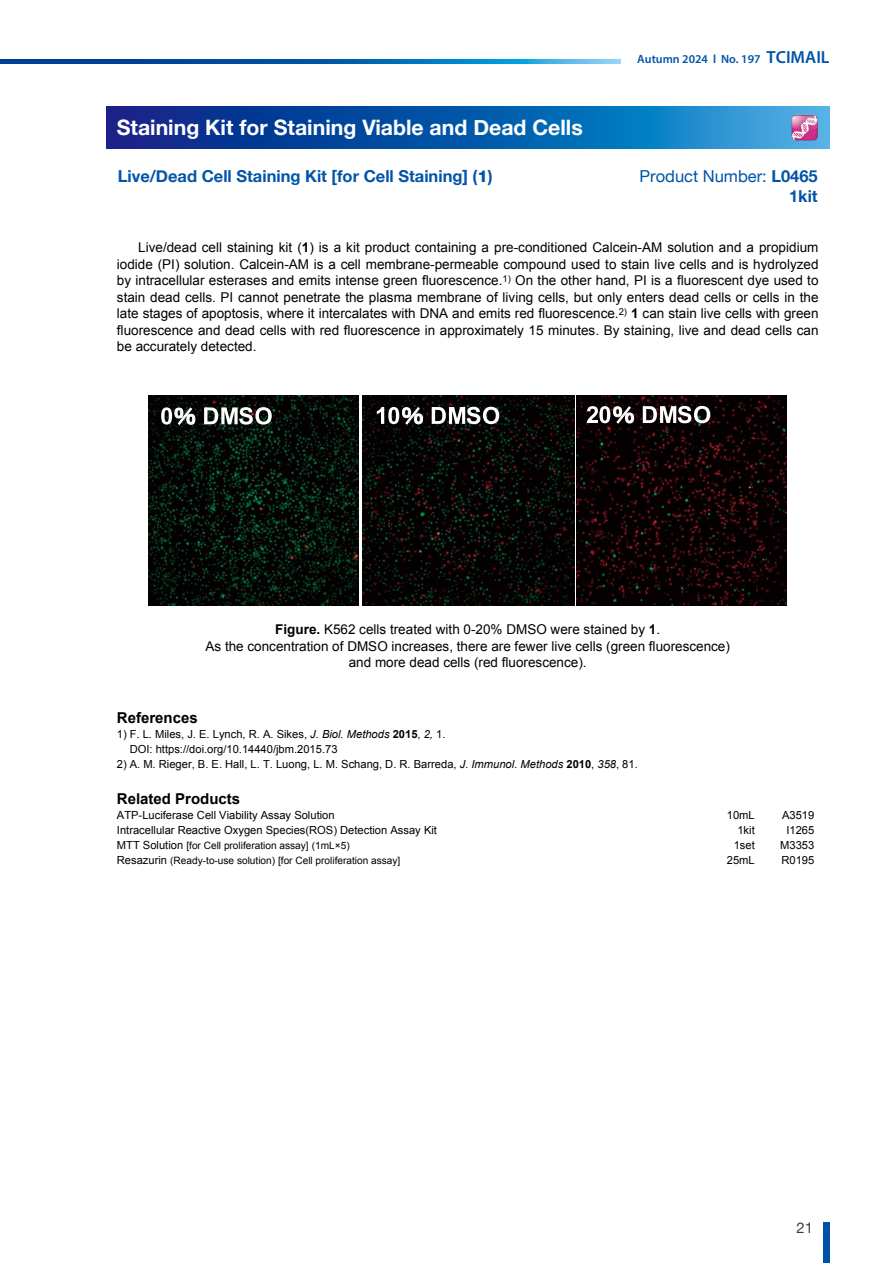
<style>
.page{position:relative;width:893px;height:1263px;background:#fff}
.page>*{position:absolute;margin:0;border:0;box-sizing:border-box;transform-origin:0 0}
.t1{font:700 21.3px "Helvetica Neue";color:#fff}
.t2{font:700 16.5px "Helvetica Neue";color:#0054a7}
.t3{font:16.5px/20.2px "Helvetica Neue";color:#0054a7;text-align:right}
.t4{font:700 15px "Arial";color:#000}
.t5{font:14.85px "Helvetica Neue";color:#3e3a39}
.t6{font:13.5px/16.5px "Arial";color:#000;text-align:justify}
.t7{font:600 12px "Myriad Pro";color:#0054a7}
.t8{font:11.1px/14.9px "Arial";color:#000}
.t9{font:10.05px "Arial";color:#000}
.s1{font-family:"Helvetica Neue LT Std";font-weight:800}
.s2{font-size:17.55px}
.s3{font-weight:700}
.s4{font-style:italic}
.s5{font-size:11.1px}
</style>
<div class="page">
<div style="left:823px;top:1222px;width:6px;height:41px;background:#0054a7"></div>
<img style="left:149px;top:395px;width:210px;height:211px">
<svg style="left:161px;top:407px;width:35px;height:18px"></svg>
<svg style="left:204px;top:407px;width:68px;height:18px"></svg>
<img style="left:363px;top:395px;width:211px;height:211px">
<svg style="left:377px;top:407px;width:46px;height:18px"></svg>
<svg style="left:432px;top:407px;width:67px;height:17px"></svg>
<img style="left:576px;top:395px;width:211px;height:211px">
<svg style="left:587px;top:406px;width:47px;height:18px"></svg>
<svg style="left:643px;top:406px;width:67px;height:17px"></svg>
<svg style="left:106px;top:106px;width:723px;height:43px;background:#0e5dad"></svg>
<img style="left:792px;top:115px;width:26px;height:25px">
<svg style="left:0;top:60px;width:621px;height:3px;background:#0e69b5"></svg>
<h1 class="t1" style="left:117px;top:111px;width:468px">Staining Kit for Staining Viable and Dead Cells</h1>
<p class="t2" style="left:118px;top:163px;width:376px">Live/Dead Cell Staining Kit [for Cell Staining] (<span class="s1">1</span>)</p>
<p class="t7" style="left:637px;top:52px;width:194px">Autumn 2024 l No. 197 <span class="s2">TCIMAIL</span></p>
<p class="t3" style="left:640px;top:167px;width:180px">Product Number: <span class="s3">L0465<br>1kit</span></p>
<p class="t6" style="left:117px;top:240px;width:703px;text-indent:21px">Live/dead cell staining kit (<span class="s3">1</span>) is a kit product containing a pre-conditioned Calcein-AM solution and a propidium iodide (PI) solution. Calcein-AM is a cell membrane-permeable compound used to stain live cells and is hydrolyzed by intracellular esterases and emits intense green fluorescence.<sup>1)</sup> On the other hand, PI is a fluorescent dye used to stain dead cells. PI cannot penetrate the plasma membrane of living cells, but only enters dead cells or cells in the late stages of apoptosis, where it intercalates with DNA and emits red fluorescence.<sup>2)</sup> <span class="s3">1</span> can stain live cells with green fluorescence and dead cells with red fluorescence in approximately 15 minutes. By staining, live and dead cells can be accurately detected.</p>
<p class="t6" style="left:205px;top:621px;width:526px;text-align:center"><span class="s3">Figure.</span> K562 cells treated with 0-20% DMSO were stained by <span class="s3">1</span>.<br>As the concentration of DMSO increases, there are fewer live cells (green fluorescence) and more dead cells (red fluorescence).</p>
<p class="t4" style="left:117px;top:708px;width:82px">References</p>
<p class="t8" style="left:130px;top:727px;width:317px;text-indent:-13px">1) F. L. Miles, J. E. Lynch, R. A. Sikes, <span class="s4">J. Biol. Methods</span> <span class="s3">2015</span>, <span class="s4">2,</span> 1.<br>DOI: https://doi.org/10.14440/jbm.2015.73</p>
<p class="t8" style="left:117px;top:757px;width:522px">2) A. M. Rieger, B. E. Hall, L. T. Luong, L. M. Schang, D. R. Barreda, <span class="s4">J. Immunol. Methods</span> <span class="s3">2010</span>, <span class="s4">358</span>, 81.</p>
<p class="t4" style="left:117px;top:789px;width:125px">Related Products</p>
<p class="t8" style="left:117px;top:808px;width:219px">ATP-Luciferase Cell Viability Assay Solution</p>
<p class="t8" style="left:727px;top:808px;width:29px">10mL</p>
<p class="t8" style="left:782px;top:808px;width:34px">A3519</p>
<p class="t8" style="left:117px;top:823px;width:322px">Intracellular Reactive Oxygen Species(ROS) Detection Assay Kit</p>
<p class="t8" style="left:737px;top:823px;width:19px">1kit</p>
<p class="t8" style="left:786px;top:823px;width:29px">I1265</p>
<p class="t9" style="left:117px;top:839px;width:234px"><span class="s5">MTT Solution</span> [for Cell proliferation assay] (1mL×5)</p>
<p class="t8" style="left:734px;top:838px;width:23px">1set</p>
<p class="t8" style="left:780px;top:838px;width:36px">M3353</p>
<p class="t9" style="left:117px;top:854px;width:285px"><span class="s5">Resazurin</span> (Ready-to-use solution) [for Cell proliferation assay]</p>
<p class="t8" style="left:727px;top:852px;width:29px">25mL</p>
<p class="t8" style="left:781px;top:852px;width:34px">R0195</p>
<p class="t5" style="left:796px;top:1217px;width:18px">21</p>
</div>
